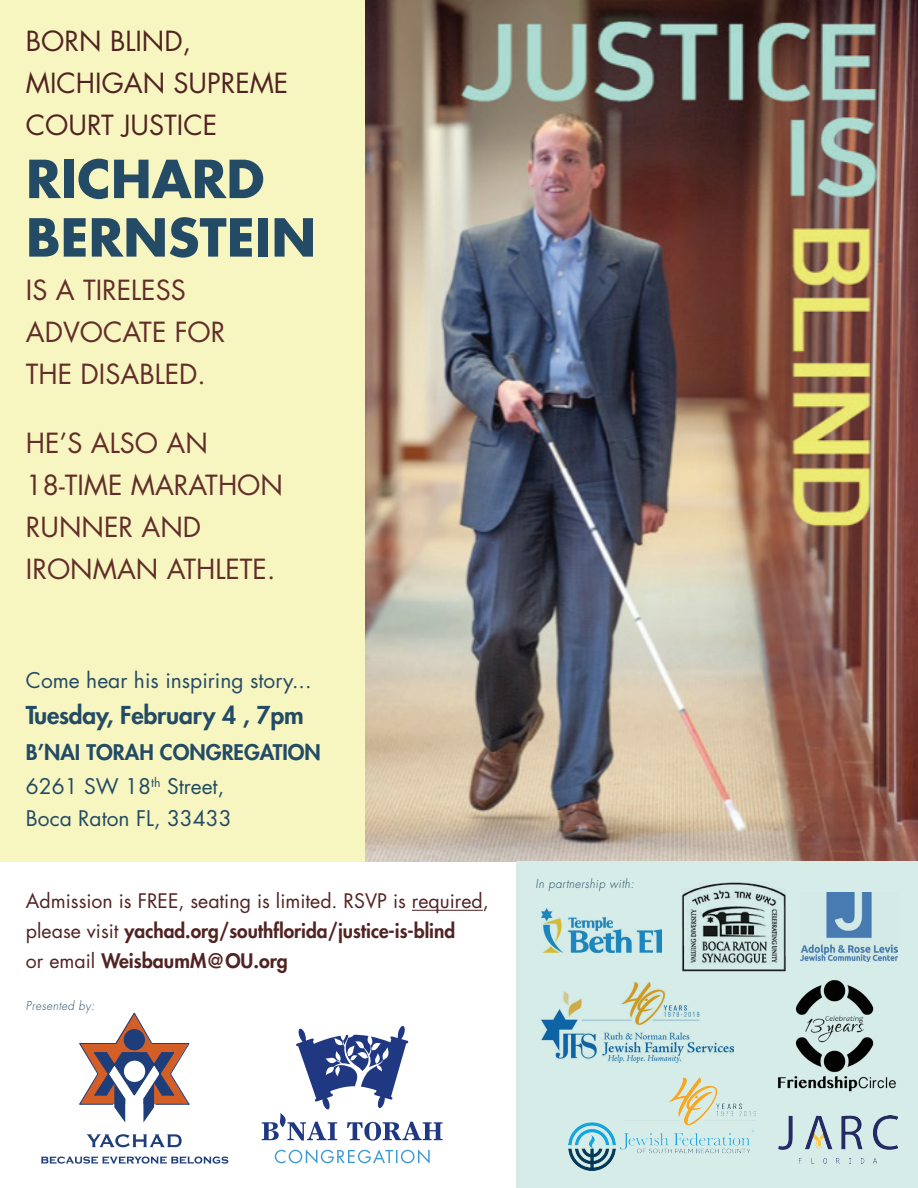
<style>
.page{position:relative;width:918px;height:1188px;background:#fff}
.page>*{position:absolute;margin:0;border:0;box-sizing:border-box;transform-origin:0 0}
.t1{font:700 51px/58.5px "Futura";color:#244b66}
.t2{font:27px/42px "Futura";color:#622d2a}
.t3{font:27px/42px "Futura";color:#512322}
.t4{font:800 24px "Futura";letter-spacing:-.01em;color:#244b66}
.t5{font:21px "Futura";color:#244b66}
.t6{font:800 21px/34.5px "Futura";color:#244b66}
.t7{font:800 19.5px/30px "Futura";color:#512322}
.t8{font:19.5px "Futura";color:#512322}
.t9{font:italic 300 12px "Futura";letter-spacing:.04em;color:#244b66;scale:.95 1}
.s1{font-weight:400}
</style>
<div class="page">
<img style="left:365px;top:0;width:553px;height:862px">
<div style="left:0;top:0;width:365px;height:862px;background:#f7f6c0"></div>
<div style="left:516px;top:862px;width:402px;height:326px;background:#d5ece8"></div>
<svg style="left:79px;top:1013px;width:111px;height:109px"></svg>
<svg style="left:87px;top:1134px;width:95px;height:13px"></svg>
<svg style="left:41px;top:1156px;width:187px;height:8px"></svg>
<img style="left:542px;top:908px;width:119px;height:44px">
<hr style="left:412px;top:910px;width:71px;height:1px;background:#512322">
<img style="left:681px;top:882px;width:104px;height:89px">
<svg style="left:275px;top:1149px;width:155px;height:15px"></svg>
<svg style="left:262px;top:1026px;width:181px;height:115px"></svg>
<img style="left:778px;top:980px;width:118px;height:111px">
<img style="left:778px;top:1116px;width:119px;height:48px">
<img style="left:568px;top:1077px;width:187px;height:93px">
<img style="left:800px;top:893px;width:97px;height:68px">
<img style="left:542px;top:983px;width:192px;height:80px">
<h2 class="t3" style="left:26px;top:20px;width:264px">BORN BLIND,<br>MICHIGAN SUPREME<br>COURT JUSTICE</h2>
<h1 class="t1" style="left:26px;top:149px;width:292px">RICHARD<br>BERNSTEIN</h1>
<h2 class="t2" style="left:26px;top:269px;width:201px">IS A TIRELESS<br>ADVOCATE FOR<br>THE DISABLED.</h2>
<h2 class="t2" style="left:26px;top:423px;width:259px">HE’S ALSO AN<br>18-TIME MARATHON<br>RUNNER AND<br>IRONMAN ATHLETE.</h2>
<p class="t5" style="left:26px;top:667px;width:287px">Come hear his inspiring story...</p>
<p class="t4" style="left:26px;top:700px;width:279px">Tuesday, February 4 , 7pm</p>
<p class="t6" style="left:26px;top:735px;width:296px">B’nai Torah Congregation<br><span class="s1">6261 SW 18</span><sup>th</sup> <span class="s1">Street,</span></p>
<p class="t5" style="left:26px;top:805px;width:207px">Boca Raton FL, 33433</p>
<p class="t8" style="left:26px;top:889px;width:123px">Admission is free</p>
<p class="t7" style="left:26px;top:886px;width:464px;text-indent:153px"><span class="s1">, seating is limited. RSVP is required, please visit</span> yachad.org/southflorida/justice-is-blind<br><span class="s1">or email</span> WeisbaumM@OU.org</p>
<p class="t9" style="left:26px;top:999px;width:74px">Presented by:</p>
<p class="t9" style="left:536px;top:876px;width:105px">In partnership with:</p>
</div>
